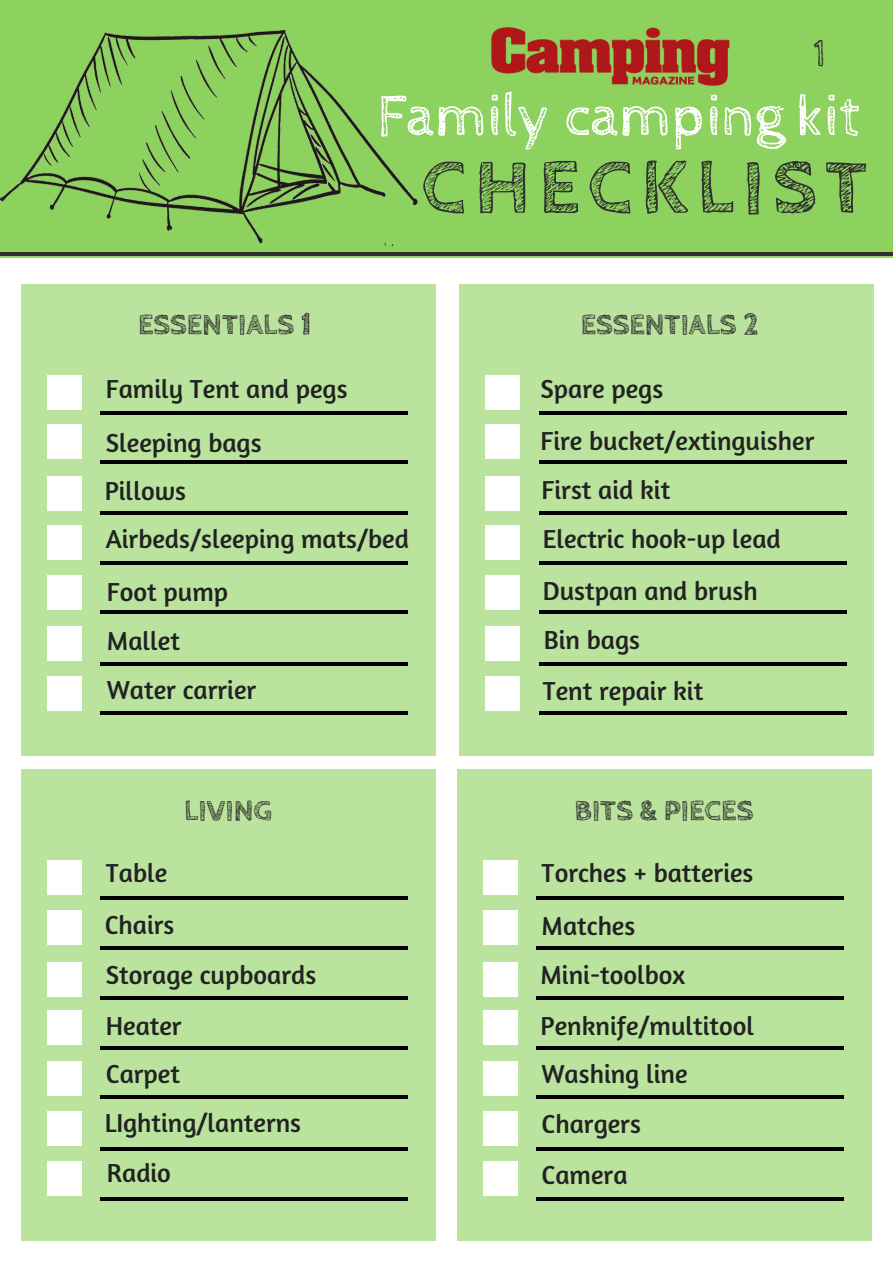
<style>
.page{position:relative;width:893px;height:1263px;background:#fff}
.page>*{position:absolute;margin:0;border:0;box-sizing:border-box;transform-origin:0 0}
.t1{font:700 79.5px "Cabin Sketch";letter-spacing:.1em;color:#303030}
.t2{font:59.55px "Cabin Sketch";letter-spacing:-.01em;color:#fff}
.t3{font:39.75px "Cabin Sketch";color:#222}
.t4{font:700 29.85px "Cabin Sketch";color:#222}
.t5{font:26.55px/50.1px "Amaranth";color:#222}
</style>
<div class="page">
<div style="left:0;top:0;width:893px;height:258px;background:#8dd15e"></div>
<hr style="left:0;top:252px;width:893px;height:4px;background:#303030">
<div style="left:21px;top:284px;width:415px;height:472px;background:#bae39e"></div>
<div style="left:47px;top:375px;width:35px;height:35px;background:#fff"></div>
<div style="left:47px;top:424px;width:35px;height:35px;background:#fff"></div>
<div style="left:47px;top:476px;width:35px;height:35px;background:#fff"></div>
<div style="left:47px;top:525px;width:35px;height:35px;background:#fff"></div>
<div style="left:47px;top:575px;width:35px;height:35px;background:#fff"></div>
<div style="left:47px;top:626px;width:35px;height:35px;background:#fff"></div>
<div style="left:47px;top:676px;width:35px;height:34px;background:#fff"></div>
<hr style="left:101px;top:411px;width:307px;height:3px;background:#000">
<hr style="left:101px;top:461px;width:307px;height:3px;background:#000">
<hr style="left:101px;top:511px;width:307px;height:4px;background:#000">
<hr style="left:101px;top:561px;width:307px;height:3px;background:#000">
<hr style="left:101px;top:610px;width:307px;height:4px;background:#000">
<hr style="left:101px;top:662px;width:307px;height:3px;background:#000">
<hr style="left:101px;top:712px;width:307px;height:3px;background:#000">
<div style="left:459px;top:284px;width:415px;height:472px;background:#bae39e"></div>
<div style="left:485px;top:375px;width:35px;height:35px;background:#fff"></div>
<div style="left:485px;top:424px;width:35px;height:35px;background:#fff"></div>
<div style="left:485px;top:476px;width:35px;height:35px;background:#fff"></div>
<div style="left:485px;top:525px;width:35px;height:35px;background:#fff"></div>
<div style="left:485px;top:575px;width:35px;height:35px;background:#fff"></div>
<div style="left:485px;top:626px;width:35px;height:35px;background:#fff"></div>
<div style="left:485px;top:676px;width:35px;height:34px;background:#fff"></div>
<hr style="left:539px;top:411px;width:307px;height:3px;background:#000">
<hr style="left:539px;top:461px;width:307px;height:3px;background:#000">
<hr style="left:539px;top:511px;width:307px;height:4px;background:#000">
<hr style="left:539px;top:561px;width:307px;height:3px;background:#000">
<hr style="left:539px;top:610px;width:307px;height:4px;background:#000">
<hr style="left:539px;top:662px;width:307px;height:3px;background:#000">
<hr style="left:539px;top:712px;width:307px;height:3px;background:#000">
<div style="left:457px;top:769px;width:414px;height:472px;background:#bae39e"></div>
<div style="left:483px;top:860px;width:35px;height:35px;background:#fff"></div>
<div style="left:483px;top:910px;width:35px;height:35px;background:#fff"></div>
<div style="left:483px;top:962px;width:35px;height:34px;background:#fff"></div>
<div style="left:483px;top:1010px;width:35px;height:35px;background:#fff"></div>
<div style="left:483px;top:1061px;width:35px;height:35px;background:#fff"></div>
<div style="left:483px;top:1111px;width:35px;height:35px;background:#fff"></div>
<div style="left:483px;top:1161px;width:35px;height:35px;background:#fff"></div>
<hr style="left:536px;top:896px;width:308px;height:4px;background:#000">
<hr style="left:536px;top:946px;width:308px;height:3px;background:#000">
<hr style="left:536px;top:997px;width:308px;height:3px;background:#000">
<hr style="left:536px;top:1046px;width:308px;height:3px;background:#000">
<hr style="left:536px;top:1096px;width:308px;height:3px;background:#000">
<hr style="left:536px;top:1147px;width:308px;height:4px;background:#000">
<hr style="left:536px;top:1197px;width:308px;height:3px;background:#000">
<div style="left:21px;top:769px;width:415px;height:472px;background:#bae39e"></div>
<div style="left:47px;top:860px;width:35px;height:35px;background:#fff"></div>
<div style="left:47px;top:910px;width:35px;height:35px;background:#fff"></div>
<div style="left:47px;top:962px;width:35px;height:34px;background:#fff"></div>
<div style="left:47px;top:1010px;width:35px;height:35px;background:#fff"></div>
<div style="left:47px;top:1061px;width:35px;height:35px;background:#fff"></div>
<div style="left:47px;top:1111px;width:35px;height:35px;background:#fff"></div>
<div style="left:47px;top:1161px;width:35px;height:35px;background:#fff"></div>
<hr style="left:101px;top:896px;width:307px;height:4px;background:#000">
<hr style="left:101px;top:946px;width:307px;height:3px;background:#000">
<hr style="left:101px;top:997px;width:307px;height:3px;background:#000">
<hr style="left:101px;top:1046px;width:307px;height:3px;background:#000">
<hr style="left:101px;top:1096px;width:307px;height:3px;background:#000">
<hr style="left:101px;top:1147px;width:307px;height:4px;background:#000">
<hr style="left:101px;top:1197px;width:307px;height:3px;background:#000">
<img style="left:491px;top:27px;width:239px;height:59px">
<img style="left:0;top:29px;width:418px;height:216px">
<h3 class="t3" style="left:812px;top:32px;width:16px">1</h3>
<h2 class="t2" style="left:377px;top:83px;width:485px">Family camping kit</h2>
<h1 class="t1" style="left:421px;top:143px;width:448px">CHECKLIST</h1>
<p class="t4" style="left:138px;top:308px;width:175px">ESSENTIALS 1</p>
<p class="t4" style="left:581px;top:308px;width:179px">ESSENTIALS 2</p>
<p class="t5" style="left:106px;top:361px;width:243px;line-height:54px">Family Tent and pegs<br>Sleeping bags</p>
<p class="t5" style="left:105px;top:466px;width:306px;line-height:48.4px">Pillows<br>Airbeds/sleeping mats/bed</p>
<p class="t5" style="left:107px;top:567px;width:151px;line-height:49.1px">Foot pump<br>Mallet<br>Water carrier</p>
<p class="t5" style="left:540px;top:361px;width:275px;line-height:52.9px">Spare pegs<br>Fire bucket/extinguisher</p>
<p class="t5" style="left:542px;top:464px;width:241px;line-height:50.7px">First aid kit<br>Electric hook-up lead<br>Dustpan and brush</p>
<p class="t5" style="left:543px;top:613px;width:162px;line-height:51.8px">Bin bags<br>Tent repair kit</p>
<p class="t4" style="left:184px;top:794px;width:89px">LIVING</p>
<p class="t4" style="left:574px;top:794px;width:180px">BITS &amp; PIECES</p>
<p class="t5" style="left:105px;top:847px;width:213px">Table<br>Chairs<br>Storage cupboards<br>Heater<br>Carpet<br>LIghting/lanterns<br>Radio</p>
<p class="t5" style="left:542px;top:845px;width:213px;line-height:52.9px">Torches + batteries<br>Matches</p>
<p class="t5" style="left:540px;top:949px;width:215px">Mini-toolbox<br>Penknife/multitool<br>Washing line<br>Chargers<br>Camera</p>
</div>
